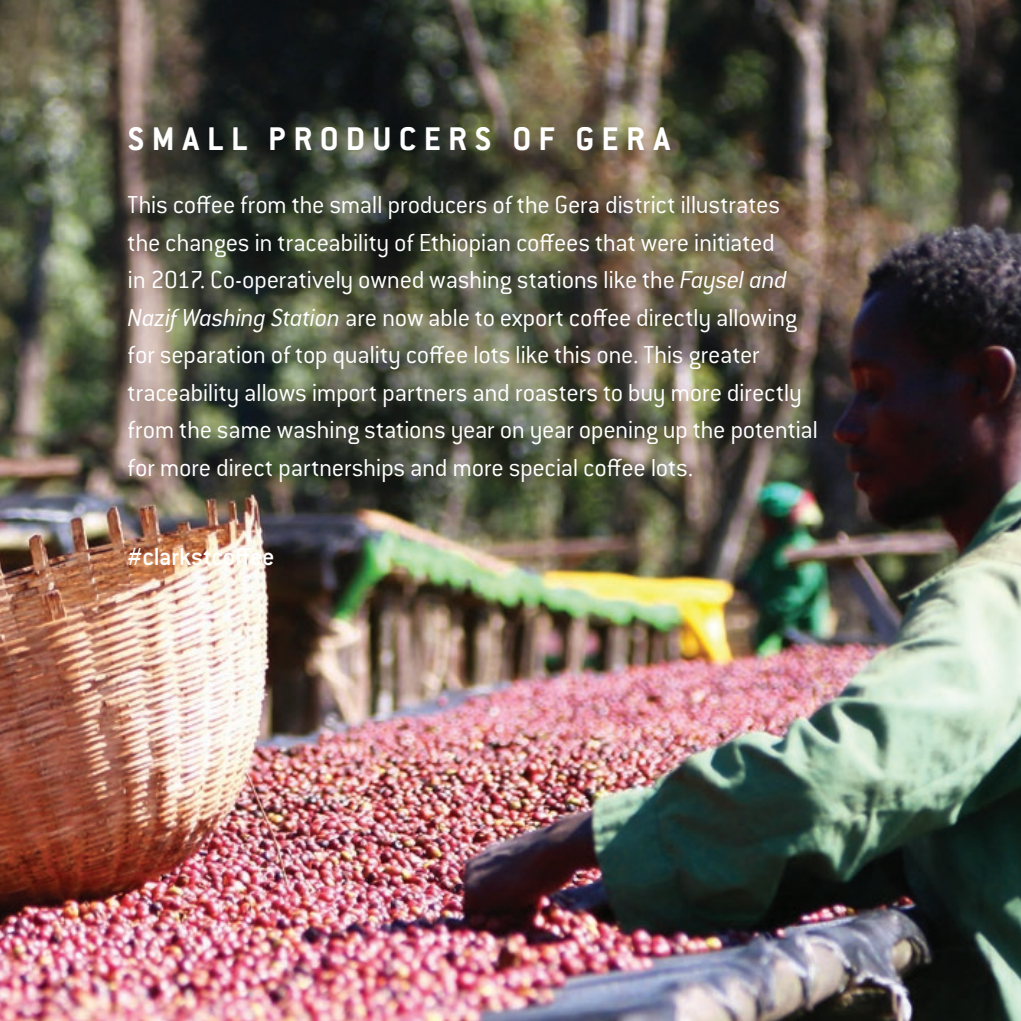
<style>
.page{position:relative;width:1021px;height:1021px;background:#fff}
.page>*{position:absolute;margin:0;border:0;box-sizing:border-box;transform-origin:0 0}
.t1{font:700 36px "Conduit ITC Std";letter-spacing:.205em;color:#fff}
.t2{font:300 27px/37.5px "Conduit ITC Std";letter-spacing:-.015em;color:#fff}
.t3{font:500 27px "Conduit ITC Std";letter-spacing:-.01em;color:#fff}
.s1{font-style:italic}
</style>
<div class="page">
<img style="left:0;top:0;width:1020px;height:1020px">
<h1 class="t1" style="left:128px;top:117px;width:544px">SMALL PRODUCERS OF GERA</h1>
<p class="t2" style="left:128px;top:185px;width:692px">This coffee from the small producers of the Gera district illustrates the changes in traceability of Ethiopian coffees that were initiated<br>in 2017. Co‑operatively owned washing stations like the <span class="s1">Faysel and Nazif Washing Station</span> are now able to export coffee directly allowing for separation of top quality coffee lots like this one. This greater traceability allows import partners and roasters to buy more directly from the same washing stations year on year opening up the potential for more direct partnerships and more special coffee lots.</p>
<p class="t3" style="left:128px;top:540px;width:148px">#clarkstcoffee</p>
</div>
